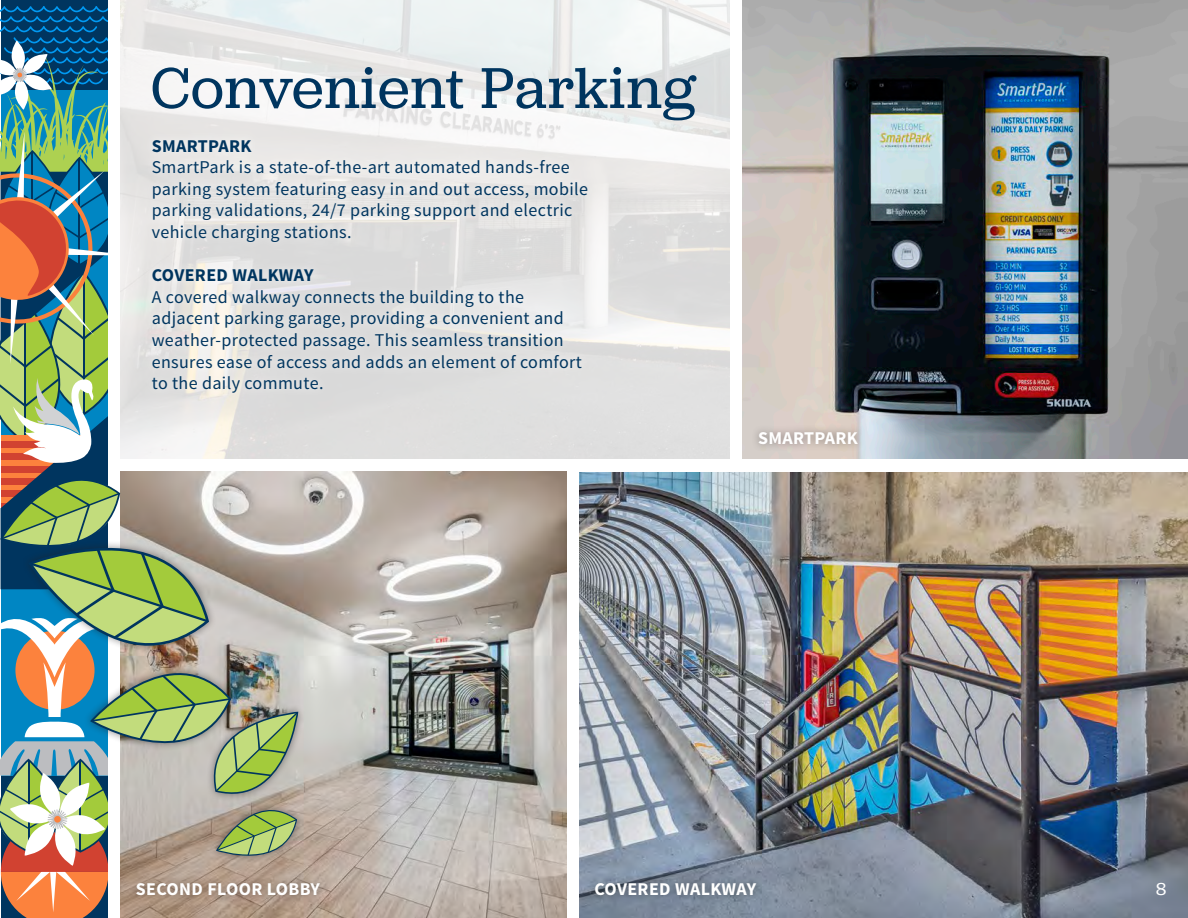
<style>
.page{position:relative;width:1188px;height:918px;background:#fff}
.page>*{position:absolute;margin:0;border:0;box-sizing:border-box;transform-origin:0 0}
.t1{font:60px "Jubilat";letter-spacing:.015em;color:#00355f}
.t2{font:18px/21.6px "Source Sans Pro";letter-spacing:.02em;color:#00355f}
.t3{font:700 18px "Source Sans Pro";letter-spacing:.02em;color:#fff}
.t4{font:700 18px "Source Sans Pro";letter-spacing:.02em;color:#00355f}
.t5{font:18px "Jubilat";color:#fff}
</style>
<div class="page">
<div style="left:1px;top:0;width:108px;height:90px;background:#00355f"></div>
<img style="left:121px;top:0;width:608px;height:459px">
<div style="left:143px;top:130px;width:453px;height:272px;background:#fff;opacity:.75"></div>
<img style="left:579px;top:472px;width:609px;height:446px">
<img style="left:299px;top:472px;width:268px;height:446px">
<img style="left:742px;top:0;width:446px;height:459px">
<div style="left:752px;top:424px;width:113px;height:28px;background:#231f20;opacity:.41"></div>
<div style="left:129px;top:875px;width:198px;height:28px;background:#231f20;opacity:.41"></div>
<div style="left:588px;top:875px;width:176px;height:28px;background:#231f20;opacity:.41"></div>
<div style="left:206px;top:704px;width:100px;height:98px;background:#231f20;opacity:.5"></div>
<div style="left:209px;top:802px;width:95px;height:62px;background:#231f20;opacity:.5"></div>
<svg style="left:0;top:6px;width:299px;height:912px"></svg>
<p class="t1" style="left:151px;top:50px;width:546px">Convenient Parking</p>
<p class="t4" style="left:152px;top:134px;width:101px">SMARTPARK</p>
<p class="t2" style="left:152px;top:157px;width:438px">SmartPark is a state-of-the-art automated hands-free parking system featuring easy in and out access, mobile parking validations, 24/7 parking support and electric vehicle charging stations.</p>
<p class="t4" style="left:152px;top:264px;width:163px">COVERED WALKWAY</p>
<p class="t2" style="left:152px;top:286px;width:432px">A covered walkway connects the building to the adjacent parking garage, providing a convenient and weather-protected passage. This seamless transition ensures ease of access and adds an element of comfort to the daily commute.</p>
<p class="t3" style="left:758px;top:426px;width:101px">SMARTPARK</p>
<p class="t3" style="left:136px;top:878px;width:186px">SECOND FLOOR LOBBY</p>
<p class="t3" style="left:594px;top:878px;width:163px">COVERED WALKWAY</p>
<p class="t5" style="left:1156px;top:878px;width:12px">8</p>
</div>
